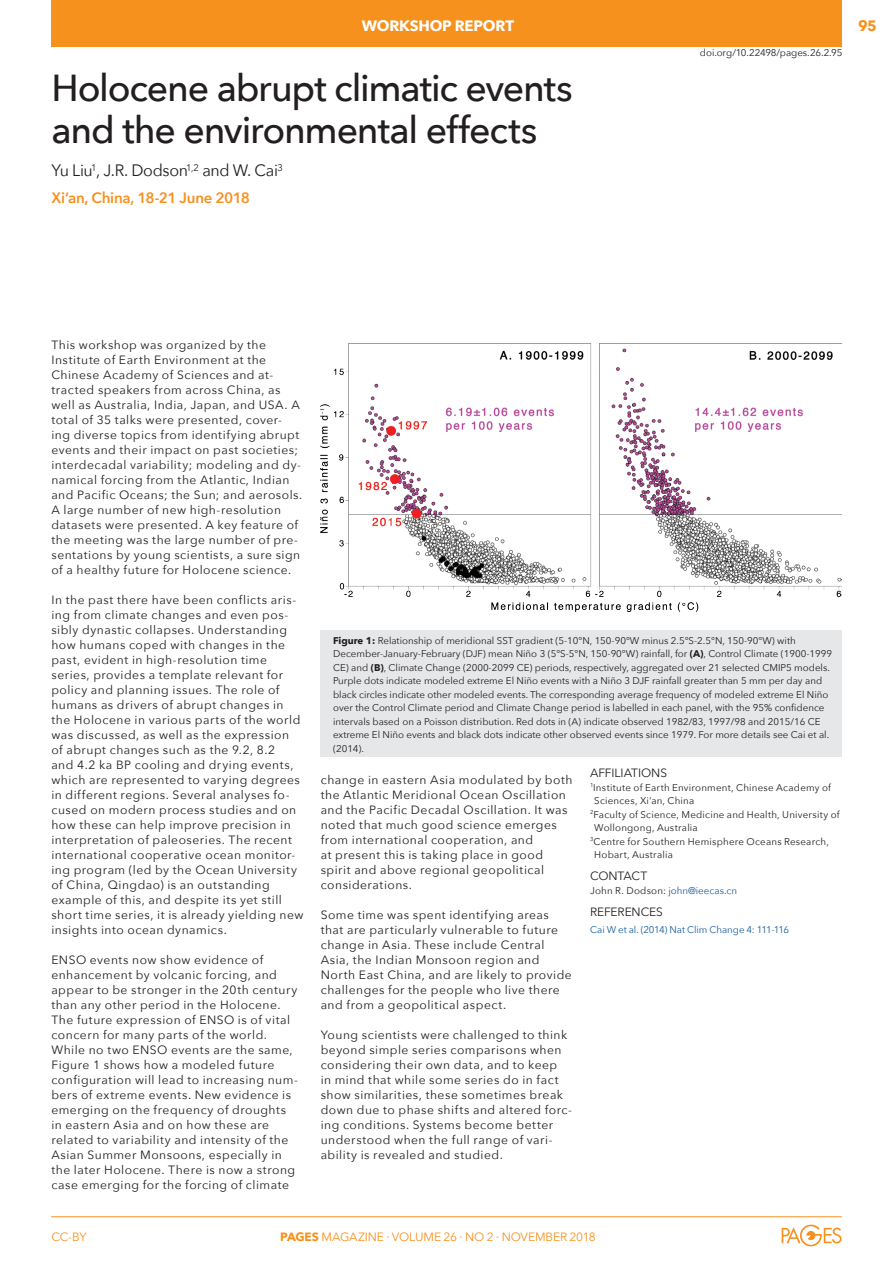
<style>
.page{position:relative;width:893px;height:1263px;background:#fff}
.page>*{position:absolute;margin:0;border:0;box-sizing:border-box;transform-origin:0 0}
.ARTICLE-Title{font:500 37.5px/42px "Avenir Next";letter-spacing:-.03em;color:#231f20}
.ARTICLE-Authors{font:16.5px "Avenir Next";letter-spacing:-.025em;color:#231f20}
.ARTICLE-PlaceDate{font:600 15px "Avenir Next";letter-spacing:-.015em;color:#f6911e}
.t1{font:700 15px "Avenir Next";letter-spacing:-.015em;color:#fff}
.t2{font:700 15px "Avenir Next";color:#f6911e}
._3col-text{font:12px/15px "Avenir Next";letter-spacing:.04em;color:#231f20}
.t3{font:12px "Avenir Next";letter-spacing:-.01em;color:#f6911e}
.ARTICLE-INFO-Title{font:12px "Avenir Next";letter-spacing:-.005em;color:#231f20}
.ARTICLE-Figure_Capti{font:9.75px/13.5px "Avenir Next";color:#231f20}
.ARTICLE-INFO-Authors{font:9.75px/13.5px "Avenir Next";letter-spacing:.025em;color:#231f20}
.ARTICLE-INFO-Referen{font:9.75px "Avenir Next";letter-spacing:-.005em;color:#175d9e}
.DOI{font:9.75px "Avenir Next";letter-spacing:-.005em;color:#231f20}
.ARTICLE-INFO-General{font:9.75px "Avenir Next";letter-spacing:.02em;color:#175d9e}
.s1{font-weight:700}
.s2{color:#231f20}
</style>
<div class="page">
<hr style="left:51px;top:1216px;width:791px;height:1px;background:#f6911e">
<svg style="left:782px;top:1225px;width:60px;height:21px"></svg>
<div style="left:51px;top:0;width:791px;height:46px;background:#f6911e"></div>
<div style="left:320px;top:630px;width:522px;height:127px;background:#e6e7e9"></div>
<img style="left:320px;top:343px;width:522px;height:268px">
<p class="t1" style="left:362px;top:12px;width:154px">WORKSHOP REPORT</p>
<p class="t2" style="left:858px;top:12px;width:20px">95</p>
<p class="ARTICLE-Title" style="left:51px;top:66px;width:523px">Holocene abrupt climatic events and the environmental effects</p>
<p class="ARTICLE-Authors" style="left:51px;top:157px;width:233px">Yu Liu<sup>1</sup>, J.R. Dodson<sup>1,2</sup> and W. Cai<sup>3</sup></p>
<p class="ARTICLE-PlaceDate" style="left:51px;top:185px;width:200px">Xi’an, China, 18-21 June 2018</p>
<p class="DOI" style="left:700px;top:45px;width:144px">doi.org/10.22498/pages.26.2.95</p>
<p class="_3col-text" style="left:51px;top:337px;width:252px">This workshop was organized by the Institute of Earth Environment at the Chinese Academy of Sciences and at&shy;tracted speakers from across China, as well as Australia, India, Japan, and USA. A total of 35 talks were presented, cover&shy;ing diverse topics from identifying abrupt events and their impact on past societies; interdecadal variability; modeling and dy&shy;namical forcing from the Atlantic, Indian and Pacific Oceans; the Sun; and aerosols.<br>A large number of new high-resolution datasets were presented. A key feature of the meeting was the large number of pre&shy;sentations by young scientists, a sure sign of a healthy future for Holocene science.</p>
<p class="_3col-text" style="left:51px;top:592px;width:254px">In the past there have been conflicts aris&shy;ing from climate changes and even pos&shy;sibly dynastic collapses. Understanding how humans coped with changes in the past, evident in high-resolution time series, provides a template relevant for policy and planning issues. The role of humans as drivers of abrupt changes in the Holocene in various parts of the world was discussed, as well as the expression<br>of abrupt changes such as the 9.2, 8.2<br>and 4.2 ka BP cooling and drying events, which are represented to varying degrees in different regions. Several analyses fo&shy;cused on modern process studies and on how these can help improve precision in interpretation of paleoseries. The recent international cooperative ocean monitor&shy;ing program (led by the Ocean University of China, Qingdao) is an outstanding example of this, and despite its yet still short time series, it is already yielding new insights into ocean dynamics.</p>
<p class="_3col-text" style="left:51px;top:952px;width:248px">ENSO events now show evidence of enhancement by volcanic forcing, and appear to be stronger in the 20th century than any other period in the Holocene.<br>The future expression of ENSO is of vital concern for many parts of the world.<br>While no two ENSO events are the same, Figure 1 shows how a modeled future configuration will lead to increasing num&shy;bers of extreme events. New evidence is emerging on the frequency of droughts in eastern Asia and on how these are related to variability and intensity of the Asian Summer Monsoons, especially in the later Holocene. There is now a strong case emerging for the forcing of climate</p>
<p class="ARTICLE-Figure_Capti" style="left:333px;top:633px;width:501px"><span class="s1">Figure 1:</span> Relationship of meridional SST gradient (5-10°N, 150-90°W minus 2.5°S-2.5°N, 150-90°W) with December-January-February (DJF) mean Niño 3 (5°S-5°N, 150-90°W) rainfall, for <span class="s1">(A)</span>, Control Climate (1900-1999<br>CE) and <span class="s1">(B)</span>, Climate Change (2000-2099 CE) periods, respectively, aggregated over 21 selected CMIP5 models.<br>Purple dots indicate modeled extreme El Niño events with a Niño 3 DJF rainfall greater than 5 mm per day and black circles indicate other modeled events. The corresponding average frequency of modeled extreme El Niño over the Control Climate period and Climate Change period is labelled in each panel, with the 95% confidence intervals based on a Poisson distribution. Red dots in (A) indicate observed 1982/83, 1997/98 and 2015/16 CE extreme El Niño events and black dots indicate other observed events since 1979. For more details see Cai et al. (2014).</p>
<p class="_3col-text" style="left:321px;top:772px;width:253px">change in eastern Asia modulated by both the Atlantic Meridional Ocean Oscillation and the Pacific Decadal Oscillation. It was noted that much good science emerges from international cooperation, and<br>at present this is taking place in good spirit and above regional geopolitical considerations.</p>
<p class="_3col-text" style="left:321px;top:907px;width:253px">Some time was spent identifying areas that are particularly vulnerable to future change in Asia. These include Central Asia, the Indian Monsoon region and North East China, and are likely to provide challenges for the people who live there and from a geopolitical aspect.</p>
<p class="_3col-text" style="left:321px;top:1027px;width:253px">Young scientists were challenged to think beyond simple series comparisons when considering their own data, and to keep<br>in mind that while some series do in fact show similarities, these sometimes break down due to phase shifts and altered forc&shy;ing conditions. Systems become better understood when the full range of vari&shy;ability is revealed and studied.</p>
<p class="ARTICLE-INFO-Title" style="left:590px;top:763px;width:79px">AFFILIATIONS</p>
<p class="ARTICLE-INFO-Authors" style="left:594px;top:780px;width:238px;text-indent:-4px"><sup>1</sup>Institute of Earth Environment, Chinese Academy of<br>Sciences, Xi’an, China</p>
<p class="ARTICLE-INFO-Authors" style="left:594px;top:807px;width:247px;text-indent:-4px"><sup>2</sup>Faculty of Science, Medicine and Health, University of<br>Wollongong, Australia</p>
<p class="ARTICLE-INFO-Authors" style="left:594px;top:834px;width:236px;text-indent:-4px"><sup>3</sup>Centre for Southern Hemisphere Oceans Research,<br>Hobart, Australia</p>
<p class="ARTICLE-INFO-Title" style="left:590px;top:866px;width:59px">CONTACT</p>
<p class="ARTICLE-INFO-General" style="left:590px;top:882px;width:148px"><span class="s2">John R. Dodson:</span> john@ieecas.cn</p>
<p class="ARTICLE-INFO-Title" style="left:590px;top:901px;width:75px">REFERENCES</p>
<p class="ARTICLE-INFO-Referen" style="left:590px;top:922px;width:201px">Cai W et al. (2014) Nat Clim Change 4: 111-116</p>
<p class="t3" style="left:51px;top:1227px;width:37px">CC-BY</p>
<p class="t3" style="left:280px;top:1227px;width:240px"><span class="s1">PAGES</span> MAGAZINE ∙ VOLUME 26 ∙ NO 2 ∙ Novem</p>
<p class="t3" style="left:546px;top:1227px;width:52px">ber 2018</p>
</div>
